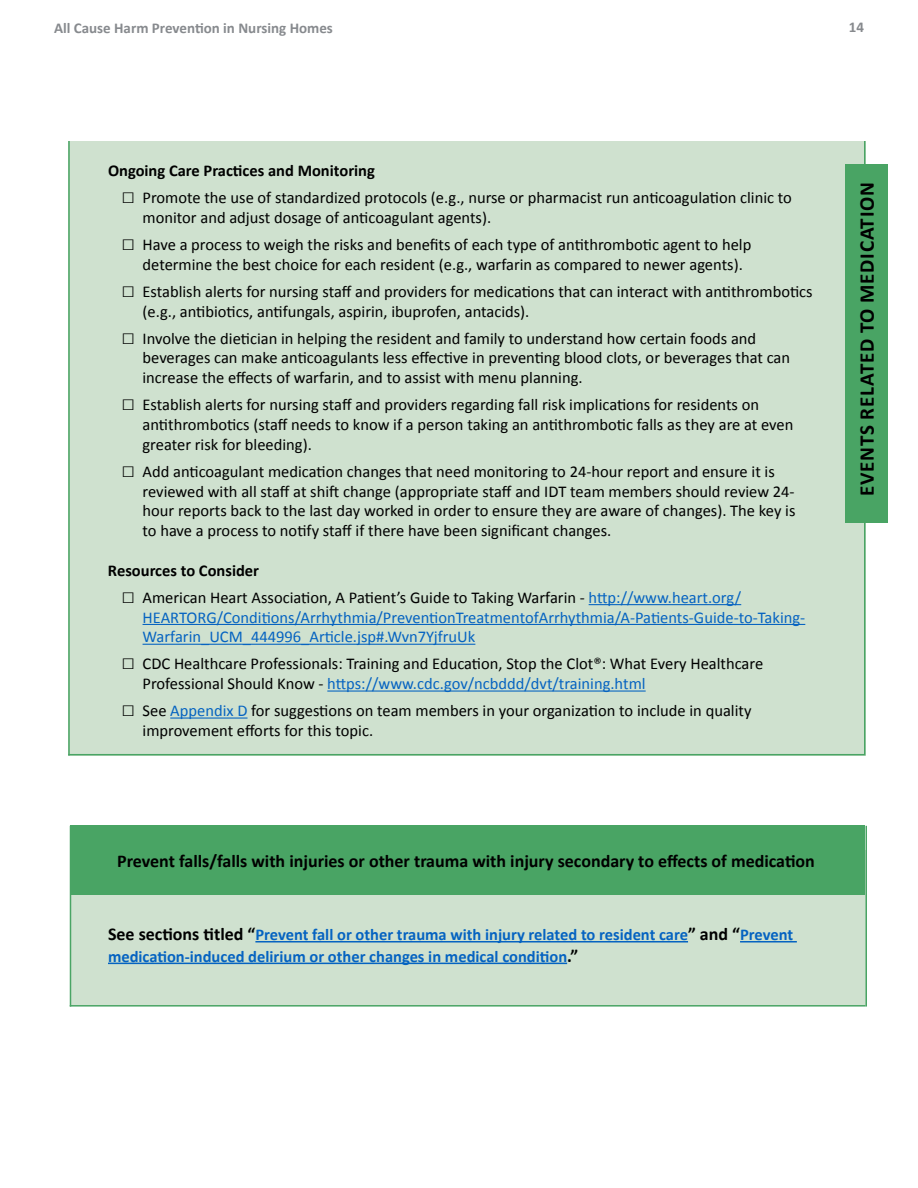
<style>
.page{position:relative;width:918px;height:1188px;background:#fff}
.page>*{position:absolute;margin:0;border:0;box-sizing:border-box;transform-origin:0 0}
.TOC_Heading_2{font:700 21px "Calibri";letter-spacing:.04em;color:#000}
.TOC_Heading_3{font:700 18px "Calibri";color:#000}
.t1{font:16.5px/19.8px "Calibri";color:#000}
.t2{font:16.5px/19.8px "Calibri";color:#0563c1}
.t3{font:700 16.5px "Calibri";color:#0563c1}
.t4{font:700 16.5px "Calibri";color:#000}
.t5{font:700 15px "Calibri";color:#878a8e}
.s1{font-size:22.5px}
.s2{font-size:22.5px;color:#000}
.s3{color:#000}
.s4{color:#0563c1}
.s5{font-size:18px;color:#000}
</style>
<div class="page">
<div style="left:68px;top:141px;width:798px;height:614px;background:#cfe1cf"></div>
<div style="left:71px;top:850px;width:795px;height:156px;background:#cfe1cf"></div>
<hr style="left:68px;top:141px;width:2px;height:614px;background:#49a464">
<hr style="left:864px;top:141px;width:2px;height:614px;background:#49a464">
<hr style="left:68px;top:754px;width:796px;height:1px;background:#49a464">
<hr style="left:589px;top:604px;width:152px;height:1px;background:#0563c1">
<hr style="left:143px;top:624px;width:662px;height:1px;background:#0563c1">
<hr style="left:143px;top:644px;width:332px;height:1px;background:#0563c1">
<hr style="left:327px;top:691px;width:319px;height:1px;background:#0563c1">
<hr style="left:170px;top:718px;width:78px;height:1px;background:#0563c1">
<hr style="left:70px;top:1005px;width:796px;height:2px;background:#49a464">
<div style="left:70px;top:826px;width:796px;height:69px;background:#49a464"></div>
<hr style="left:70px;top:826px;width:1px;height:181px;background:#49a464">
<hr style="left:866px;top:826px;width:1px;height:181px;background:#49a464">
<hr style="left:255px;top:941px;width:433px;height:2px;background:#0563c1">
<hr style="left:740px;top:941px;width:57px;height:2px;background:#0563c1">
<hr style="left:108px;top:963px;width:459px;height:1px;background:#0563c1">
<div style="left:846px;top:164px;width:42px;height:358px;background:#49a464"></div>
<p class="t5" style="left:54px;top:18px;width:280px">All Cause Harm Prevention in Nursing Homes</p>
<p class="t5" style="left:849px;top:18px;width:17px">14</p>
<p class="t4" style="left:108px;top:160px;width:268px">Ongoing Care Practices and Monitoring</p>
<p class="t1" style="left:143px;top:188px;width:651px;text-indent:-21px"><span class="s1">□</span> Promote the use of standardized protocols (e.g., nurse or pharmacist run anticoagulation clinic to monitor and adjust dosage of anticoagulant agents).</p>
<p class="t1" style="left:143px;top:235px;width:610px;text-indent:-21px"><span class="s1">□</span> Have a process to weigh the risks and benefits of each type of antithrombotic agent to help determine the best choice for each resident (e.g., warfarin as compared to newer agents).</p>
<p class="t1" style="left:143px;top:281px;width:672px;text-indent:-21px"><span class="s1">□</span> Establish alerts for nursing staff and providers for medications that can interact with antithrombotics (e.g., antibiotics, antifungals, aspirin, ibuprofen, antacids).</p>
<p class="t1" style="left:143px;top:328px;width:649px;text-indent:-21px"><span class="s1">□</span> Involve the dietician in helping the resident and family to understand how certain foods and beverages can make anticoagulants less effective in preventing blood clots, or beverages that can increase the effects of warfarin, and to assist with menu planning.</p>
<p class="t1" style="left:143px;top:395px;width:652px;text-indent:-21px"><span class="s1">□</span> Establish alerts for nursing staff and providers regarding fall risk implications for residents on antithrombotics (staff needs to know if a person taking an antithrombotic falls as they are at even greater risk for bleeding).</p>
<p class="t1" style="left:143px;top:461px;width:654px;text-indent:-21px"><span class="s1">□</span> Add anticoagulant medication changes that need monitoring to 24-hour report and ensure it is reviewed with all staff at shift change (appropriate staff and IDT team members should review 24- hour reports back to the last day worked in order to ensure they are aware of changes). The key is to have a process to notify staff if there have been significant changes.</p>
<p class="t4" style="left:108px;top:560px;width:153px">Resources to Consider</p>
<p class="t2" style="left:143px;top:587px;width:664px;text-indent:-21px"><span class="s2">□</span> <span class="s3">American Heart Association, A Patient’s Guide to Taking Warfarin -</span> http://www.heart.org/<br>HEARTORG/Conditions/Arrhythmia/PreventionTreatmentofArrhythmia/A-Patients-Guide-to-Taking-<br>Warfarin_UCM_444996_Article.jsp#.Wvn7YjfruUk</p>
<p class="t1" style="left:143px;top:654px;width:622px;text-indent:-21px"><span class="s1">□</span> CDC Healthcare Professionals: Training and Education, Stop the Clot®: What Every Healthcare<br>Professional Should Know - <span class="s4">https://www.cdc.gov/ncbddd/dvt/training.html</span></p>
<p class="t1" style="left:143px;top:701px;width:610px;text-indent:-21px"><span class="s1">□</span> See <span class="s4">Appendix D</span> for suggestions on team members in your organization to include in quality improvement efforts for this topic.</p>
<p class="TOC_Heading_3" style="left:117px;top:850px;width:699px">Prevent falls/falls with injuries or other trauma with injury secondary to effects of medication</p>
<p class="t3" style="left:108px;top:924px;width:687px"><span class="s5">See sections titled “</span>Prevent fall or other trauma with injury related to resident care<span class="s5">” and “</span>Prevent</p>
<p class="t3" style="left:108px;top:946px;width:472px">medication-induced delirium or other changes in medical condition<span class="s5">.”</span></p>
<p class="TOC_Heading_2" style="left:853px;top:496px;width:316px;rotate:-90deg">EVENTS RELATED TO MEDICATION</p>
</div>
